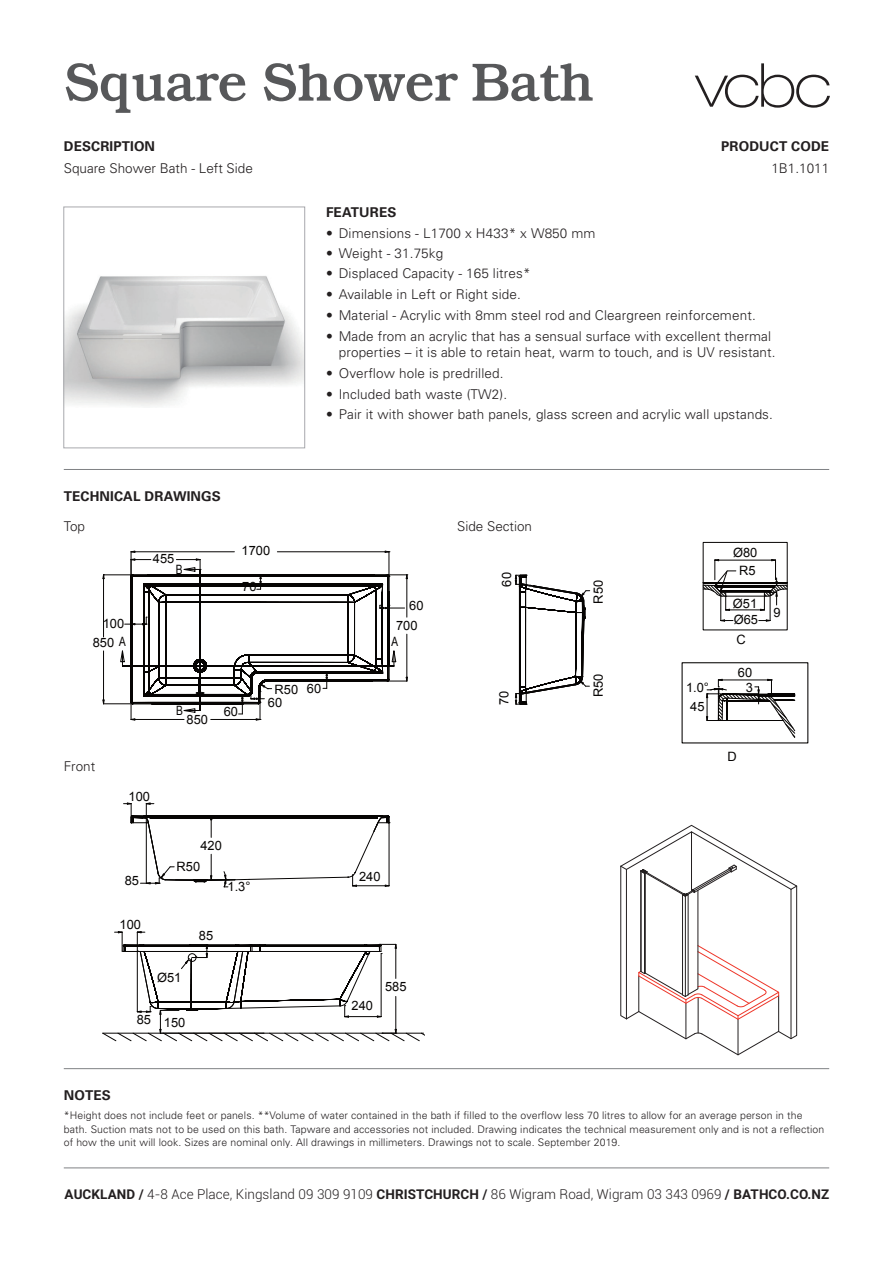
<style>
.page{position:relative;width:893px;height:1263px;background:#fff}
.page>*{position:absolute;margin:0;border:0;box-sizing:border-box;transform-origin:0 0}
.t1{font:500 54px "Bookman";letter-spacing:-.02em;color:#57585a}
.t2{font:300 13.5px/16.5px "Univers";letter-spacing:.01em;color:#231f20}
.t3{font:300 13.5px "Roboto";letter-spacing:.005em;color:#231f20}
.t4{font:700 13.5px "Univers";letter-spacing:.01em;color:#231f20}
.t5{font:12.9px "Arial";color:#060403}
.t6{font:12.9px "Arial";color:#060403;scale:.8 1}
.t7{font:300 10.5px/13.5px "Univers";letter-spacing:.01em;color:#231f20}
.s1{font-weight:700}
</style>
<div class="page">
<hr style="left:64px;top:1068px;width:765px;height:1px;background:#808285">
<hr style="left:64px;top:1167px;width:765px;height:1px;background:#808285">
<hr style="left:64px;top:469px;width:765px;height:1px;background:#808285">
<svg style="left:695px;top:63px;width:135px;height:45px"></svg>
<img style="left:65px;top:276px;width:238px;height:130px">
<div style="left:63px;top:207px;width:242px;height:241px;border:1px solid #a8a9ad"></div>
<svg style="left:102px;top:931px;width:322px;height:111px"></svg>
<svg style="left:124px;top:803px;width:266px;height:84px"></svg>
<svg style="left:514px;top:574px;width:76px;height:131px"></svg>
<div style="left:703px;top:542px;width:85px;height:88px;border:1px solid #060403"></div>
<svg style="left:702px;top:558px;width:86px;height:64px"></svg>
<div style="left:682px;top:662px;width:126px;height:81px;border:1px solid #060403"></div>
<svg style="left:706px;top:678px;width:90px;height:60px"></svg>
<svg style="left:620px;top:825px;width:177px;height:230px"></svg>
<svg style="left:102px;top:551px;width:306px;height:169px"></svg>
<h1 class="t1" style="left:64px;top:51px;width:532px">Square Shower Bath</h1>
<p class="t4" style="left:64px;top:138px;width:93px">DESCRIPTION</p>
<p class="t4" style="left:721px;top:138px;width:110px">PRODUCT CODE</p>
<p class="t2" style="left:64px;top:160px;width:191px">Square Shower Bath - Left Side</p>
<p class="t2" style="left:771px;top:160px;width:59px">1B1.1011</p>
<p class="t4" style="left:326px;top:204px;width:72px">FEATURES</p>
<p class="t2" style="left:326px;top:225px;width:271px">• Dimensions - L1700 x H433* x W850 mm</p>
<p class="t2" style="left:326px;top:245px;width:119px">• Weight - 31.75kg</p>
<p class="t2" style="left:326px;top:265px;width:206px">• Displaced Capacity - 165 litres*</p>
<p class="t2" style="left:326px;top:286px;width:196px">• Available in Left or Right side.</p>
<p class="t2" style="left:326px;top:307px;width:431px">• Material - Acrylic with 8mm steel rod and Cleargreen reinforcement.</p>
<p class="t2" style="left:339px;top:328px;width:438px;text-indent:-13px">• Made from an acrylic that has a sensual surface with excellent thermal properties – it is able to retain heat, warm to touch, and is UV resistant.</p>
<p class="t2" style="left:326px;top:365px;width:179px">• Overflow hole is predrilled.</p>
<p class="t2" style="left:326px;top:386px;width:183px">• Included bath waste (TW2).</p>
<p class="t2" style="left:326px;top:406px;width:448px">• Pair it with shower bath panels, glass screen and acrylic wall upstands.</p>
<p class="t5" style="left:382px;top:297px;width:23px;rotate:-180deg">240</p>
<p class="t5" style="left:720px;top:322px;width:92px;rotate:-180deg">PERSPECTIVE</p>
<p class="t5" style="left:563px;top:429px;width:65px;rotate:-180deg">SCALE 1:2</p>
<p class="t5" style="left:696px;top:432px;width:65px;rotate:-180deg">SCALE 1:2</p>
<p class="t4" style="left:64px;top:488px;width:159px">TECHNICAL DRAWINGS</p>
<p class="t2" style="left:64px;top:518px;width:23px">Top</p>
<p class="t5" style="left:103px;top:615px;width:23px">100</p>
<p class="t5" style="left:115px;top:645px;width:23px;rotate:-180deg">850</p>
<p class="t5" style="left:103px;top:630px;width:23px">100</p>
<p class="t5" style="left:93px;top:634px;width:23px">850</p>
<p class="t5" style="left:153px;top:550px;width:23px">455</p>
<p class="t6" style="left:184px;top:577px;width:10px;rotate:-180deg">B</p>
<p class="t6" style="left:176px;top:561px;width:10px">B</p>
<p class="t5" style="left:242px;top:542px;width:30px">1700</p>
<p class="t5" style="left:242px;top:578px;width:16px">70</p>
<p class="t5" style="left:242px;top:579px;width:30px">1700</p>
<p class="t6" style="left:183px;top:718px;width:10px;rotate:-180deg">B</p>
<p class="t6" style="left:176px;top:702px;width:10px">B</p>
<p class="t5" style="left:187px;top:711px;width:23px">850</p>
<p class="t5" style="left:224px;top:703px;width:16px">60</p>
<p class="t5" style="left:275px;top:681px;width:25px">R50</p>
<p class="t5" style="left:268px;top:694px;width:16px">60</p>
<p class="t5" style="left:307px;top:680px;width:16px">60</p>
<p class="t2" style="left:64px;top:758px;width:33px">Front</p>
<p class="t5" style="left:129px;top:787px;width:23px">100</p>
<p class="t5" style="left:177px;top:836px;width:47px">R50420</p>
<p class="t5" style="left:125px;top:872px;width:16px">85</p>
<p class="t5" style="left:120px;top:916px;width:23px">100</p>
<p class="t5" style="left:177px;top:857px;width:25px">R50</p>
<p class="t5" style="left:157px;top:968px;width:26px">Ø51</p>
<p class="t5" style="left:199px;top:927px;width:16px">85</p>
<p class="t5" style="left:137px;top:1011px;width:16px">85</p>
<p class="t5" style="left:164px;top:1014px;width:23px">150</p>
<p class="t5" style="left:228px;top:878px;width:25px">1.3°</p>
<p class="t4" style="left:64px;top:1087px;width:49px">NOTES</p>
<p class="t5" style="left:409px;top:597px;width:16px">60</p>
<p class="t5" style="left:409px;top:613px;width:16px">60</p>
<p class="t5" style="left:396px;top:617px;width:23px">700</p>
<p class="t5" style="left:359px;top:868px;width:23px">240</p>
<p class="t5" style="left:352px;top:997px;width:23px">240</p>
<p class="t5" style="left:385px;top:978px;width:23px">585</p>
<p class="t2" style="left:457px;top:518px;width:77px">Side Section</p>
<p class="t5" style="left:498px;top:587px;width:16px;rotate:-90deg">60</p>
<p class="t5" style="left:495px;top:705px;width:16px;rotate:-90deg">70</p>
<p class="t5" style="left:590px;top:604px;width:25px;rotate:-90deg">R50</p>
<p class="t5" style="left:590px;top:697px;width:25px;rotate:-90deg">R50</p>
<p class="t5" style="left:733px;top:543px;width:26px">Ø80</p>
<p class="t5" style="left:739px;top:562px;width:18px">R5</p>
<p class="t5" style="left:733px;top:595px;width:26px">Ø51</p>
<p class="t5" style="left:736px;top:631px;width:11px">C</p>
<p class="t5" style="left:734px;top:611px;width:26px">Ø65</p>
<p class="t5" style="left:738px;top:664px;width:16px">60</p>
<p class="t5" style="left:686px;top:679px;width:25px">1.0°</p>
<p class="t5" style="left:746px;top:679px;width:9px">3</p>
<p class="t5" style="left:690px;top:698px;width:16px">45</p>
<p class="t5" style="left:773px;top:604px;width:9px">9</p>
<p class="t5" style="left:727px;top:748px;width:11px">D</p>
<p class="t7" style="left:64px;top:1109px;width:762px">*Height does not include feet or panels. **Volume of water contained in the bath if filled to the overflow less 70 litres to allow for an average person in the bath. Suction mats not to be used on this bath. Tapware and accessories not included. Drawing indicates the technical measurement only and is not a reflection of how the unit will look. Sizes are nominal only. All drawings in millimeters. Drawings not to scale. September 2019.</p>
<p class="t3" style="left:65px;top:1185px;width:766px"><span class="s1">AUCKLAND /</span> 4-8 Ace Place, Kingsland 09 309 9109 <span class="s1">CHRISTCHURCH /</span> 86 Wigram Road, Wigram 03 343 0969 <span class="s1">/ BATHCO.CO.NZ</span></p>
</div>
